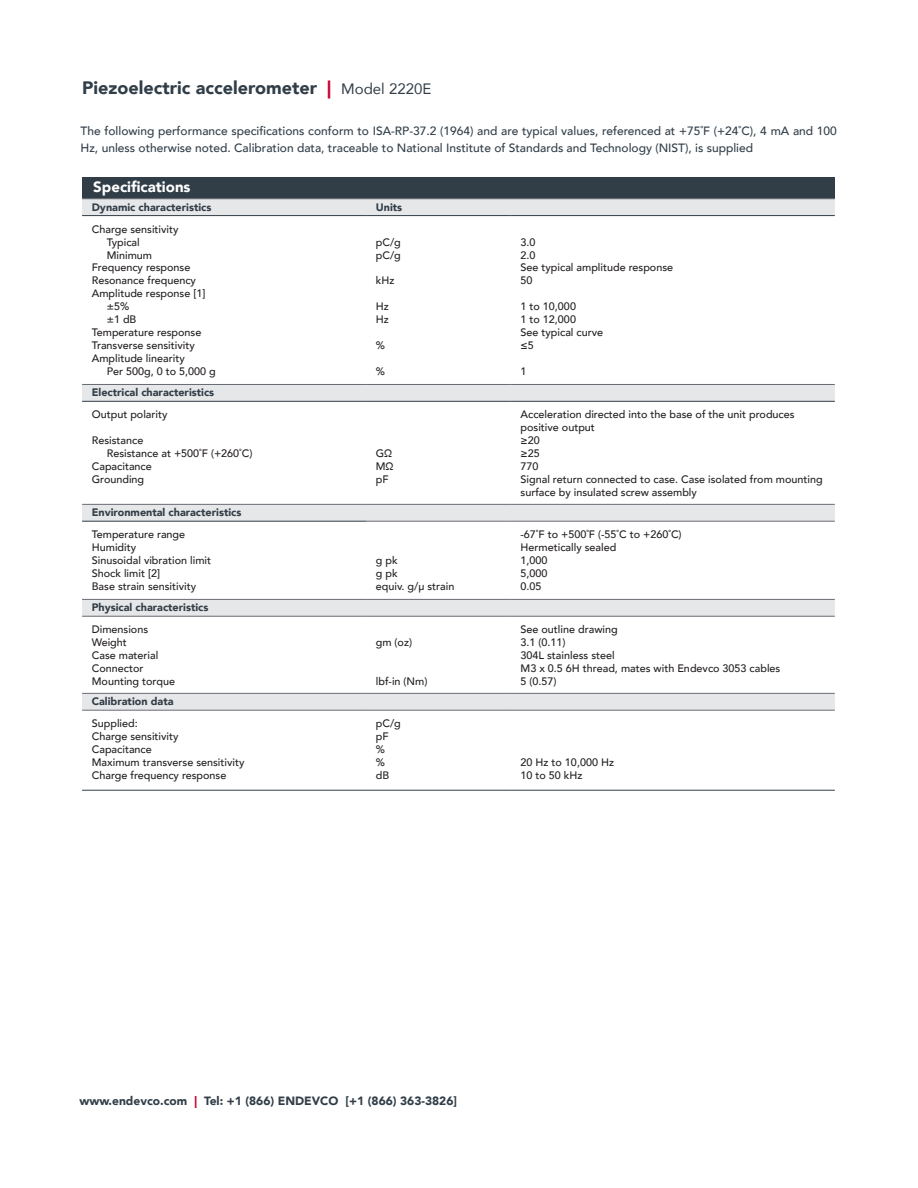
<style>
.page{position:relative;width:918px;height:1188px;background:#fff}
.page>*{position:absolute;margin:0;border:0;box-sizing:border-box;transform-origin:0 0}
.DS_Title{font:900 18px "Avenir";color:#313e48}
.TABLE-header{font:900 15px "Avenir";color:#fff}
.Body_copy{font:500 12px/16.5px "Avenir";color:#313e48}
.Body_copy-2{font:900 12px "Avenir";color:#313e48}
.TABLE-specs{font:500 10.8px/12.9px "Avenir";color:#231f20}
.TABLE-specs-2{font:900 10.8px "Avenir";color:#323d47}
.TABLE-specs-3{font:900 10.8px "Avenir";color:#313e48}
.s1{color:#c5002e}
.s2{font-weight:400;font-size:15px}
</style>
<div class="page">
<div style="left:82px;top:177px;width:753px;height:22px;background:#313e48"></div>
<div style="left:82px;top:199px;width:753px;height:16px;background:#e6e7e9"></div>
<svg style="left:82px;top:216px;width:753px;height:574px"></svg>
<hr style="left:82px;top:384px;width:284px;height:1px;background:#696b74">
<hr style="left:366px;top:384px;width:145px;height:1px;background:#696b74">
<hr style="left:82px;top:401px;width:284px;height:1px;background:#323d47">
<hr style="left:366px;top:401px;width:145px;height:1px;background:#323d47">
<hr style="left:82px;top:504px;width:284px;height:1px;background:#696b74">
<hr style="left:366px;top:504px;width:145px;height:1px;background:#696b74">
<hr style="left:366px;top:521px;width:145px;height:1px;background:#696b74">
<hr style="left:366px;top:599px;width:145px;height:1px;background:#696b74">
<hr style="left:82px;top:521px;width:284px;height:1px;background:#323d47">
<hr style="left:82px;top:599px;width:284px;height:1px;background:#696b74">
<hr style="left:82px;top:616px;width:284px;height:1px;background:#696b74">
<hr style="left:366px;top:616px;width:145px;height:1px;background:#696b74">
<hr style="left:82px;top:693px;width:284px;height:1px;background:#696b74">
<hr style="left:366px;top:693px;width:145px;height:1px;background:#696b74">
<hr style="left:82px;top:710px;width:284px;height:1px;background:#696b74">
<hr style="left:366px;top:710px;width:145px;height:1px;background:#696b74">
<hr style="left:82px;top:790px;width:284px;height:1px;background:#323d47">
<hr style="left:366px;top:790px;width:145px;height:1px;background:#323d47">
<hr style="left:82px;top:198px;width:284px;height:1px;background:#696b74">
<hr style="left:366px;top:198px;width:145px;height:1px;background:#696b74">
<hr style="left:82px;top:215px;width:284px;height:1px;background:#323d47">
<hr style="left:366px;top:215px;width:145px;height:1px;background:#323d47">
<hr style="left:511px;top:198px;width:324px;height:1px;background:#696b74">
<hr style="left:511px;top:215px;width:324px;height:1px;background:#323d47">
<hr style="left:511px;top:384px;width:324px;height:1px;background:#696b74">
<hr style="left:511px;top:616px;width:324px;height:1px;background:#696b74">
<hr style="left:511px;top:693px;width:324px;height:1px;background:#696b74">
<hr style="left:511px;top:710px;width:324px;height:1px;background:#696b74">
<hr style="left:511px;top:790px;width:324px;height:1px;background:#323d47">
<hr style="left:511px;top:401px;width:324px;height:1px;background:#323d47">
<hr style="left:511px;top:504px;width:324px;height:1px;background:#696b74">
<hr style="left:511px;top:521px;width:324px;height:1px;background:#696b74">
<hr style="left:511px;top:599px;width:324px;height:1px;background:#696b74">
<p class="DS_Title" style="left:82px;top:73px;width:351px">Piezoelectric accelerometer <span class="s1">|</span> <span class="s2">Model 2220E</span></p>
<p class="Body_copy" style="left:81px;top:122px;width:758px">The following performance specifications conform to ISA-RP-37.2 (1964) and are typical values, referenced at +75˚F (+24˚C), 4 mA and 100<br>Hz, unless otherwise noted. Calibration data, traceable to National Institute of Standards and Technology (NIST), is supplied</p>
<p class="TABLE-header" style="left:93px;top:174px;width:99px">Specifications</p>
<p class="TABLE-specs-3" style="left:92px;top:198px;width:121px">Dynamic characteristics</p>
<p class="TABLE-specs-3" style="left:376px;top:198px;width:28px">Units</p>
<p class="TABLE-specs" style="left:92px;top:222px;width:88px">Charge sensitivity</p>
<p class="TABLE-specs" style="left:107px;top:235px;width:34px">Typical</p>
<p class="TABLE-specs" style="left:107px;top:248px;width:47px">Minimum</p>
<p class="TABLE-specs" style="left:92px;top:261px;width:100px">Frequency response</p>
<p class="TABLE-specs" style="left:92px;top:274px;width:106px">Resonance frequency</p>
<p class="TABLE-specs" style="left:92px;top:287px;width:115px">Amplitude response [1]</p>
<p class="TABLE-specs" style="left:107px;top:300px;width:24px">±5%</p>
<p class="TABLE-specs" style="left:107px;top:313px;width:31px">±1 dB</p>
<p class="TABLE-specs" style="left:92px;top:325px;width:111px">Temperature response</p>
<p class="TABLE-specs" style="left:92px;top:338px;width:104px">Transverse sensitivity</p>
<p class="TABLE-specs" style="left:92px;top:351px;width:94px">Amplitude linearity</p>
<p class="TABLE-specs" style="left:107px;top:364px;width:111px">Per 500g, 0 to 5,000 g</p>
<p class="TABLE-specs" style="left:376px;top:235px;width:27px">pC/g</p>
<p class="TABLE-specs" style="left:376px;top:248px;width:27px">pC/g</p>
<p class="TABLE-specs" style="left:376px;top:274px;width:20px">kHz</p>
<p class="TABLE-specs" style="left:376px;top:300px;width:15px">Hz</p>
<p class="TABLE-specs" style="left:376px;top:313px;width:15px">Hz</p>
<p class="TABLE-specs" style="left:376px;top:338px;width:11px">%</p>
<p class="TABLE-specs" style="left:376px;top:364px;width:11px">%</p>
<p class="TABLE-specs-3" style="left:92px;top:383px;width:124px">Electrical characteristics</p>
<p class="TABLE-specs" style="left:92px;top:408px;width:77px">Output polarity</p>
<p class="TABLE-specs" style="left:92px;top:433px;width:53px">Resistance</p>
<p class="TABLE-specs" style="left:107px;top:446px;width:147px">Resistance at +500˚F (+260˚C)</p>
<p class="TABLE-specs" style="left:92px;top:459px;width:62px">Capacitance</p>
<p class="TABLE-specs" style="left:92px;top:472px;width:54px">Grounding</p>
<p class="TABLE-specs-2" style="left:92px;top:503px;width:151px">Environmental characteristics</p>
<p class="TABLE-specs" style="left:92px;top:527px;width:95px">Temperature range</p>
<p class="TABLE-specs" style="left:92px;top:540px;width:46px">Humidity</p>
<p class="TABLE-specs" style="left:92px;top:553px;width:121px">Sinusoidal vibration limit</p>
<p class="TABLE-specs" style="left:92px;top:566px;width:70px">Shock limit [2]</p>
<p class="TABLE-specs" style="left:92px;top:579px;width:106px">Base strain sensitivity</p>
<p class="TABLE-specs-2" style="left:92px;top:598px;width:118px">Physical characteristics</p>
<p class="TABLE-specs" style="left:92px;top:622px;width:58px">Dimensions</p>
<p class="TABLE-specs" style="left:92px;top:635px;width:37px">Weight</p>
<p class="TABLE-specs" style="left:92px;top:648px;width:68px">Case material</p>
<p class="TABLE-specs" style="left:92px;top:661px;width:53px">Connector</p>
<p class="TABLE-specs" style="left:92px;top:674px;width:85px">Mounting torque</p>
<p class="TABLE-specs-2" style="left:92px;top:692px;width:83px">Calibration data</p>
<p class="TABLE-specs" style="left:92px;top:716px;width:47px">Supplied:</p>
<p class="TABLE-specs" style="left:92px;top:729px;width:88px">Charge sensitivity</p>
<p class="TABLE-specs" style="left:92px;top:742px;width:62px">Capacitance</p>
<p class="TABLE-specs" style="left:92px;top:755px;width:154px">Maximum transverse sensitivity</p>
<p class="TABLE-specs" style="left:92px;top:768px;width:136px">Charge frequency response</p>
<p class="TABLE-specs" style="left:376px;top:446px;width:18px">GΩ</p>
<p class="TABLE-specs" style="left:376px;top:459px;width:19px">MΩ</p>
<p class="TABLE-specs" style="left:376px;top:472px;width:14px">pF</p>
<p class="TABLE-specs" style="left:376px;top:553px;width:23px">g pk</p>
<p class="TABLE-specs" style="left:376px;top:566px;width:23px">g pk</p>
<p class="TABLE-specs" style="left:376px;top:579px;width:80px">equiv. g/μ strain</p>
<p class="TABLE-specs" style="left:376px;top:635px;width:38px">gm (oz)</p>
<p class="TABLE-specs" style="left:376px;top:674px;width:53px">lbf-in (Nm)</p>
<p class="TABLE-specs" style="left:376px;top:716px;width:27px">pC/g</p>
<p class="TABLE-specs" style="left:376px;top:729px;width:14px">pF</p>
<p class="TABLE-specs" style="left:376px;top:742px;width:11px">%</p>
<p class="TABLE-specs" style="left:376px;top:755px;width:11px">%</p>
<p class="TABLE-specs" style="left:376px;top:768px;width:15px">dB</p>
<p class="TABLE-specs" style="left:521px;top:235px;width:17px">3.0</p>
<p class="TABLE-specs" style="left:521px;top:248px;width:17px">2.0</p>
<p class="TABLE-specs" style="left:521px;top:261px;width:154px">See typical amplitude response</p>
<p class="TABLE-specs" style="left:521px;top:274px;width:14px">50</p>
<p class="TABLE-specs" style="left:521px;top:300px;width:57px">1 to 10,000</p>
<p class="TABLE-specs" style="left:521px;top:313px;width:57px">1 to 12,000</p>
<p class="TABLE-specs" style="left:521px;top:325px;width:84px">See typical curve</p>
<p class="TABLE-specs" style="left:521px;top:338px;width:15px">≤5</p>
<p class="TABLE-specs" style="left:521px;top:364px;width:8px">1</p>
<p class="TABLE-specs" style="left:521px;top:408px;width:276px">Acceleration directed into the base of the unit produces positive output</p>
<p class="TABLE-specs" style="left:521px;top:433px;width:21px">≥20</p>
<p class="TABLE-specs" style="left:521px;top:446px;width:21px">≥25</p>
<p class="TABLE-specs" style="left:521px;top:459px;width:20px">770</p>
<p class="TABLE-specs" style="left:521px;top:472px;width:304px">Signal return connected to case. Case isolated from mounting surface by insulated screw assembly</p>
<p class="TABLE-specs" style="left:521px;top:527px;width:163px">-67˚F to +500˚F (-55˚C to +260˚C)</p>
<p class="TABLE-specs" style="left:521px;top:540px;width:97px">Hermetically sealed</p>
<p class="TABLE-specs" style="left:521px;top:553px;width:29px">1,000</p>
<p class="TABLE-specs" style="left:521px;top:566px;width:29px">5,000</p>
<p class="TABLE-specs" style="left:521px;top:579px;width:23px">0.05</p>
<p class="TABLE-specs" style="left:521px;top:622px;width:99px">See outline drawing</p>
<p class="TABLE-specs" style="left:521px;top:635px;width:47px">3.1 (0.11)</p>
<p class="TABLE-specs" style="left:521px;top:648px;width:96px">304L stainless steel</p>
<p class="TABLE-specs" style="left:521px;top:661px;width:261px">M3 x 0.5 6H thread, mates with Endevco 3053 cables</p>
<p class="TABLE-specs" style="left:521px;top:674px;width:38px">5 (0.57)</p>
<p class="TABLE-specs" style="left:521px;top:755px;width:95px">20 Hz to 10,000 Hz</p>
<p class="TABLE-specs" style="left:521px;top:768px;width:64px">10 to 50 kHz</p>
<p class="Body_copy-2" style="left:80px;top:1090px;width:379px">www.endevco.com <span class="s1">|</span> Tel: +1 (866) ENDEVCO [+1 (866) 363-3826]</p>
</div>
